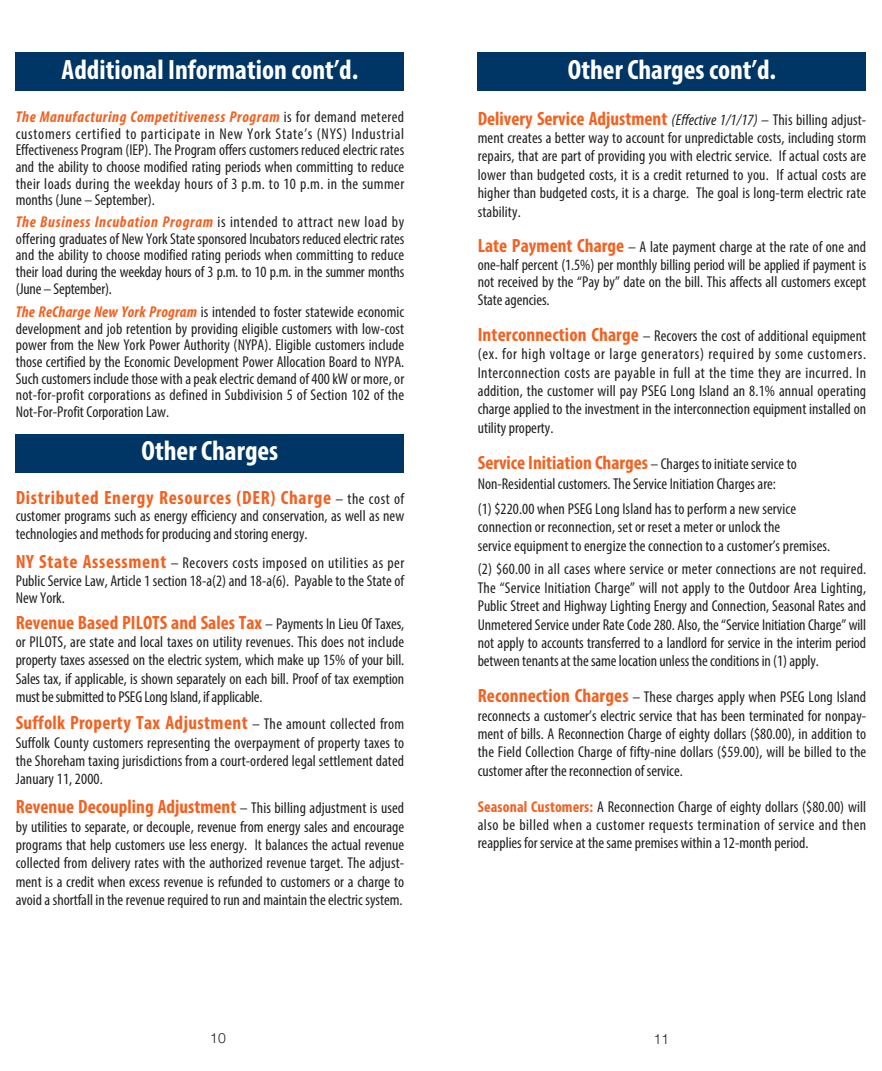
<style>
.page{position:relative;width:882px;height:1071px;background:#fff}
.page>*{position:absolute;margin:0;border:0;box-sizing:border-box;transform-origin:0 0}
.t1{font:700 condensed 28px "Myriad Pro";color:#fff}
.t2{font:700 condensed 19.25px "Myriad Pro";letter-spacing:.015em;color:#f26221}
.t3{font:700 condensed 19.25px "Myriad Pro";letter-spacing:.035em;color:#f26221}
.t4{font:condensed 15.75px/18.4px "Myriad Pro";color:#231f20;text-align:justify}
.t5{font:300 14px "Helvetica Neue LT Std";color:#231f20}
.s1{font-weight:700;font-style:italic;color:#f26221}
.s2{font-weight:400;font-size:15.75px;color:#231f20}
.s3{font-weight:700;font-size:19.25px;color:#f26221}
.s4{font-weight:400;font-style:italic;font-size:15.75px;color:#231f20}
.s5{font-weight:700;color:#f26221}
</style>
<div class="page">
<div style="left:16px;top:52px;width:388px;height:39px;background:#003665"></div>
<div style="left:16px;top:434px;width:388px;height:38px;background:#003665"></div>
<div style="left:478px;top:52px;width:388px;height:39px;background:#003665"></div>
<h1 class="t1" style="left:62px;top:59px;width:298px">Additional Information cont’d.</h1>
<p class="t4" style="left:16px;top:110px;width:390px;line-height:16.6px"><span class="s1">The Manufacturing Competitiveness Program</span> is for demand metered customers certified to participate in New York State’s (NYS) Industrial Effectiveness Program (IEP). The Program offers customers reduced electric rates and the ability to choose modified rating periods when committing to reduce their loads during the weekday hours of 3 p.m. to 10 p.m. in the summer months (June – September).</p>
<p class="t4" style="left:16px;top:215px;width:390px;line-height:16.6px"><span class="s1">The Business Incubation Program</span> is intended to attract new load by offering graduates of New York State sponsored Incubators reduced electric rates and the ability to choose modified rating periods when committing to reduce their load during the weekday hours of 3 p.m. to 10 p.m. in the summer months (June – September).</p>
<p class="t4" style="left:16px;top:305px;width:390px;line-height:16.6px"><span class="s1">The ReCharge New York Program</span> is intended to foster statewide economic development and job retention by providing eligible customers with low-cost power from the New York Power Authority (NYPA). Eligible customers include those certified by the Economic Development Power Allocation Board to NYPA.<br>Such customers include those with a peak electric demand of 400 kW or more, or not-for-profit corporations as defined in Subdivision 5 of Section 102 of the Not-For-Profit Corporation Law.</p>
<h1 class="t1" style="left:142px;top:441px;width:138px">Other Charges</h1>
<p class="t3" style="left:16px;top:490px;width:390px">Distributed Energy Resources (DER) Charge <span class="s2">– the cost of</span></p>
<p class="t4" style="left:16px;top:508px;width:390px;line-height:17.5px">customer programs such as energy efficiency and conservation, as well as new technologies and methods for producing and storing energy.</p>
<p class="t4" style="left:16px;top:556px;width:390px;line-height:17.5px"><span class="s3">NY State Assessment</span> – Recovers costs imposed on utilities as per Public Service Law, Article 1 section 18-a(2) and 18-a(6). Payable to the State of New York.</p>
<p class="t2" style="left:16px;top:615px;width:390px">Revenue Based PILOTS and Sales Tax <span class="s2">– Payments In Lieu Of Taxes,</span></p>
<p class="t4" style="left:16px;top:634px;width:390px">or PILOTS, are state and local taxes on utility revenues. This does not include property taxes assessed on the electric system, which make up 15% of your bill.<br>Sales tax, if applicable, is shown separately on each bill. Proof of tax exemption mustbesubmittedtoPSEG LongIsland, ifapplicable.</p>
<p class="t2" style="left:16px;top:716px;width:390px">Suffolk Property Tax Adjustment <span class="s2">– The amount collected from</span></p>
<p class="t4" style="left:16px;top:735px;width:390px">Suffolk County customers representing the overpayment of property taxes to the Shoreham taxing jurisdictions from a court-ordered legal settlement dated January 11, 2000.</p>
<p class="t4" style="left:16px;top:800px;width:390px"><span class="s3">Revenue Decoupling Adjustment</span> – This billing adjustment is used by utilities to separate, or decouple, revenue from energy sales and encourage programs that help customers use less energy. It balances the actual revenue collected from delivery rates with the authorized revenue target. The adjust&shy;ment is a credit when excess revenue is refunded to customers or a charge to avoid a shortfall in the revenue required to run and maintain the electric system.</p>
<h1 class="t1" style="left:568px;top:59px;width:210px">Other Charges cont’d.</h1>
<p class="t2" style="left:478px;top:111px;width:390px">Delivery Service Adjustment <span class="s4">(Effective 1/1/17)</span> <span class="s2">– This billing adjust-</span></p>
<p class="t4" style="left:478px;top:130px;width:390px">ment creates a better way to account for unpredictable costs, including storm repairs, that are part of providing you with electric service. If actual costs are lower than budgeted costs, it is a credit returned to you. If actual costs are higher than budgeted costs, it is a charge. The goal is long-term electric rate stability.</p>
<p class="t4" style="left:478px;top:240px;width:390px;line-height:17.5px"><span class="s3">Late Payment Charge</span> – A late payment charge at the rate of one and one-half percent (1.5%) per monthly billing period will be applied if payment is not received by the “Pay by” date on the bill. This affects all customers except Stateagencies.</p>
<p class="t4" style="left:478px;top:328px;width:390px"><span class="s3">Interconnection Charge</span> – Recovers the cost of additional equipment (ex. for high voltage or large generators) required by some customers.<br>Interconnection costs are payable in full at the time they are incurred. In addition, the customer will pay PSEG Long Island an 8.1% annual operating charge applied to the investment in the interconnection equipment installed on utility property.</p>
<p class="t4" style="left:478px;top:456px;width:321px;line-height:19.2px"><span class="s3">Service Initiation Charges</span> – Charges to initiate service to<br>Non-Residential customers. The Service Initiation Charges are:</p>
<p class="t4" style="left:478px;top:501px;width:354px;text-align:left">(1) $220.00 when PSEG Long Island has to perform a new service connection or reconnection, set or reset a meter or unlock the<br>service equipment to energize the connection to a customer’s premises.</p>
<p class="t4" style="left:478px;top:561px;width:390px">(2) $60.00 in all cases where service or meter connections are not required.<br>The “Service Initiation Charge” will not apply to the Outdoor Area Lighting, Public Street and Highway Lighting Energy and Connection, Seasonal Rates and Unmetered Service under Rate Code 280. Also, the“ServiceInitiation Charge” will not apply to accounts transferred to a landlord for service in the interim period between tenantsat thesamelocation unless theconditions in (1)apply.</p>
<p class="t4" style="left:478px;top:689px;width:390px"><span class="s3">Reconnection Charges</span> – These charges apply when PSEG Long Island reconnects a customer’s electric service that has been terminated for nonpay&shy;ment of bills. A Reconnection Charge of eighty dollars ($80.00), in addition to the Field Collection Charge of fifty-nine dollars ($59.00), will be billed to the customer after the reconnection of service.</p>
<p class="t4" style="left:478px;top:798px;width:390px"><span class="s5">Seasonal Customers:</span> A Reconnection Charge of eighty dollars ($80.00) will also be billed when a customer requests termination of service and then reapplies for service at the same premises within a 12-month period.</p>
<p class="t5" style="left:210px;top:1033px;width:17px">10</p>
<p class="t5" style="left:654px;top:1034px;width:17px">11</p>
</div>
